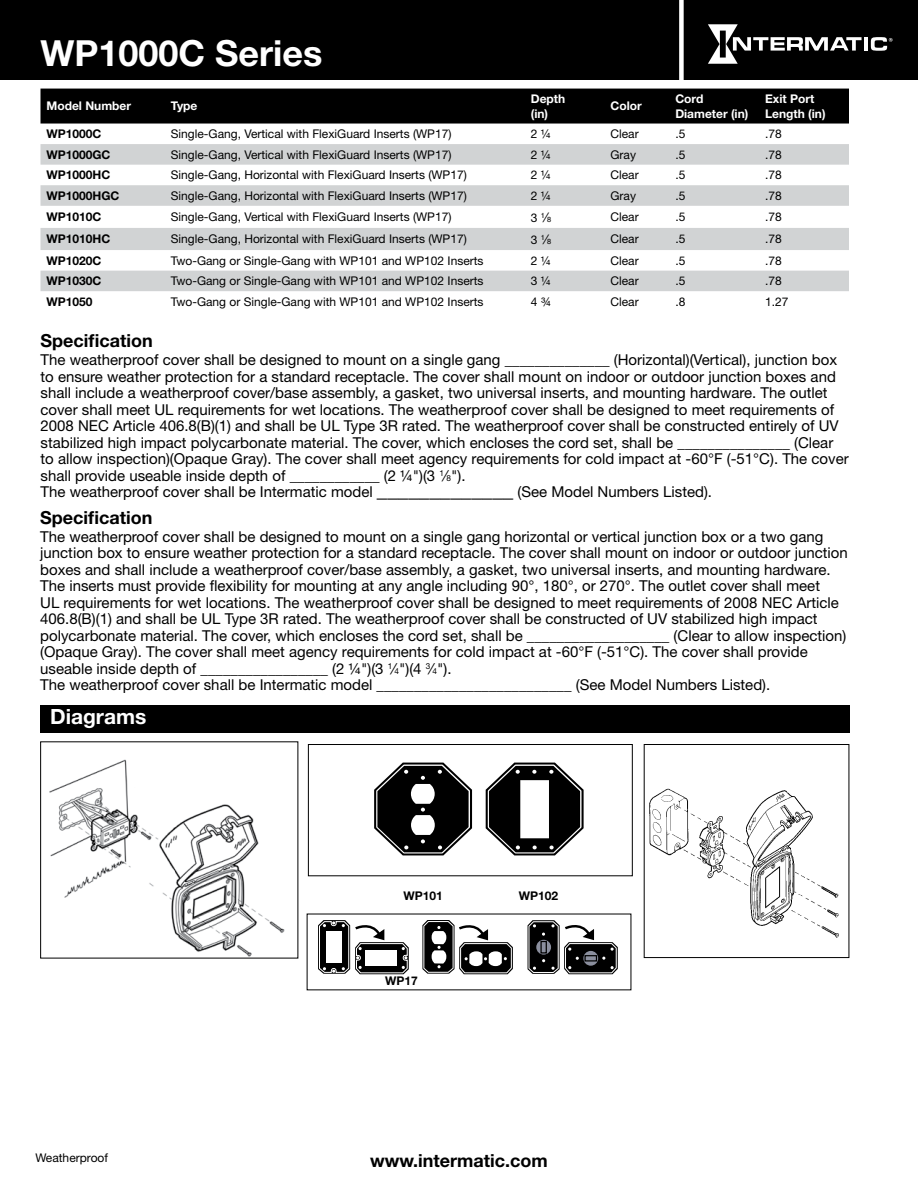
<style>
.page{position:relative;width:918px;height:1188px;background:#fff}
.page>*{position:absolute;margin:0;border:0;box-sizing:border-box;transform-origin:0 0}
.t1{font:700 36px "Helvetica Neue LT Std";color:#fff}
.t2{font:700 21px "Helvetica Neue LT Std";color:#fff}
.t3{font:700 18px "Helvetica Neue LT Std";color:#000}
.t4{font:15px/16.5px "Helvetica Neue LT Std";color:#000}
.t5{font:12px "Helvetica Neue LT Std";color:#000}
.t6{font:700 12px "Helvetica Neue LT Std";color:#000}
.t7{font:700 12px/14.4px "Helvetica Neue LT Std";color:#fff}
.t8{font:7.35px "Helvetica";color:#000}
.s1{font-family:"Helvetica Neue LT Std";font-size:12px}
.s2{font-size:13.5px}
.s3{font-size:8.25px}
.s4{font-size:21px}
</style>
<div class="page">
<div style="left:0;top:0;width:918px;height:80px;background:#000"></div>
<hr style="left:864px;top:37px;width:4px;height:14px;background:#fff">
<svg style="left:871px;top:37px;width:22px;height:14px"></svg>
<svg style="left:708px;top:24px;width:154px;height:40px"></svg>
<div style="left:679px;top:0;width:5px;height:82px;background:#fff"></div>
<div style="left:40px;top:705px;width:810px;height:28px;background:#000"></div>
<div style="left:40px;top:89px;width:809px;height:35px;background:#000"></div>
<svg style="left:40px;top:144px;width:809px;height:147px;fill:#d1d3d4"></svg>
<img style="left:49px;top:759px;width:236px;height:197px">
<img style="left:649px;top:788px;width:190px;height:150px">
<div style="left:644px;top:744px;width:205px;height:214px;border:1px solid #000"></div>
<svg style="left:318px;top:920px;width:91px;height:54px"></svg>
<svg style="left:422px;top:920px;width:91px;height:54px"></svg>
<svg style="left:528px;top:920px;width:90px;height:54px"></svg>
<svg style="left:374px;top:762px;width:99px;height:94px"></svg>
<svg style="left:485px;top:762px;width:99px;height:94px"></svg>
<div style="left:308px;top:744px;width:325px;height:132px;border:1px solid #000"></div>
<h1 class="t1" style="left:40px;top:31px;width:284px">WP1000C Series</h1>
<p class="t7" style="left:46px;top:99px;width:86px">Model Number</p>
<p class="t7" style="left:171px;top:99px;width:28px">Type</p>
<p class="t7" style="left:531px;top:91px;width:36px">Depth (in)</p>
<p class="t7" style="left:610px;top:99px;width:33px">Color</p>
<p class="t7" style="left:675px;top:91px;width:75px">Cord<br>Diameter (in)</p>
<p class="t7" style="left:765px;top:91px;width:62px">Exit Port<br>Length (in)</p>
<p class="t6" style="left:46px;top:126px;width:56px">WP1000C</p>
<p class="t5" style="left:171px;top:127px;width:282px">Single-Gang, Vertical with FlexiGuard Inserts (WP17)</p>
<p class="t5" style="left:531px;top:127px;width:22px">2 ¼</p>
<p class="t5" style="left:610px;top:127px;width:30px">Clear</p>
<p class="t5" style="left:675px;top:127px;width:12px">.5</p>
<p class="t5" style="left:765px;top:127px;width:18px">.78</p>
<p class="t6" style="left:46px;top:147px;width:66px">WP1000GC</p>
<p class="t5" style="left:171px;top:147px;width:282px">Single-Gang, Vertical with FlexiGuard Inserts (WP17)</p>
<p class="t5" style="left:531px;top:147px;width:22px">2 ¼</p>
<p class="t5" style="left:610px;top:147px;width:27px">Gray</p>
<p class="t5" style="left:675px;top:147px;width:12px">.5</p>
<p class="t5" style="left:765px;top:147px;width:18px">.78</p>
<p class="t6" style="left:46px;top:168px;width:65px">WP1000HC</p>
<p class="t5" style="left:171px;top:168px;width:297px">Single-Gang, Horizontal with FlexiGuard Inserts (WP17)</p>
<p class="t5" style="left:531px;top:168px;width:22px">2 ¼</p>
<p class="t5" style="left:610px;top:168px;width:30px">Clear</p>
<p class="t5" style="left:675px;top:168px;width:12px">.5</p>
<p class="t5" style="left:765px;top:168px;width:18px">.78</p>
<p class="t6" style="left:46px;top:188px;width:74px">WP1000HGC</p>
<p class="t5" style="left:171px;top:188px;width:297px">Single-Gang, Horizontal with FlexiGuard Inserts (WP17)</p>
<p class="t5" style="left:531px;top:188px;width:22px">2 ¼</p>
<p class="t5" style="left:610px;top:188px;width:27px">Gray</p>
<p class="t5" style="left:675px;top:188px;width:12px">.5</p>
<p class="t5" style="left:765px;top:188px;width:18px">.78</p>
<p class="t6" style="left:46px;top:209px;width:56px">WP1010C</p>
<p class="t5" style="left:171px;top:210px;width:282px">Single-Gang, Vertical with FlexiGuard Inserts (WP17)</p>
<p class="t8" style="left:531px;top:212px;width:22px"><span class="s1">3</span> 1<span class="s2">⁄</span>8</p>
<p class="t5" style="left:610px;top:210px;width:30px">Clear</p>
<p class="t5" style="left:675px;top:210px;width:12px">.5</p>
<p class="t5" style="left:765px;top:210px;width:18px">.78</p>
<p class="t6" style="left:46px;top:232px;width:65px">WP1010HC</p>
<p class="t5" style="left:171px;top:232px;width:297px">Single-Gang, Horizontal with FlexiGuard Inserts (WP17)</p>
<p class="t8" style="left:531px;top:234px;width:22px"><span class="s1">3</span> 1<span class="s2">⁄</span>8</p>
<p class="t5" style="left:610px;top:232px;width:30px">Clear</p>
<p class="t5" style="left:675px;top:232px;width:12px">.5</p>
<p class="t5" style="left:765px;top:232px;width:18px">.78</p>
<p class="t6" style="left:46px;top:253px;width:56px">WP1020C</p>
<p class="t5" style="left:171px;top:253px;width:314px">Two-Gang or Single-Gang with WP101 and WP102 Inserts</p>
<p class="t5" style="left:531px;top:253px;width:22px">2 ¼</p>
<p class="t5" style="left:610px;top:253px;width:30px">Clear</p>
<p class="t5" style="left:675px;top:253px;width:12px">.5</p>
<p class="t5" style="left:765px;top:253px;width:18px">.78</p>
<p class="t6" style="left:46px;top:273px;width:56px">WP1030C</p>
<p class="t5" style="left:171px;top:274px;width:314px">Two-Gang or Single-Gang with WP101 and WP102 Inserts</p>
<p class="t5" style="left:531px;top:274px;width:22px">3 ¼</p>
<p class="t5" style="left:610px;top:274px;width:30px">Clear</p>
<p class="t5" style="left:675px;top:274px;width:12px">.5</p>
<p class="t5" style="left:765px;top:274px;width:18px">.78</p>
<p class="t6" style="left:46px;top:294px;width:48px">WP1050</p>
<p class="t5" style="left:171px;top:294px;width:314px">Two-Gang or Single-Gang with WP101 and WP102 Inserts</p>
<p class="t5" style="left:531px;top:294px;width:22px">4 ¾</p>
<p class="t5" style="left:610px;top:294px;width:30px">Clear</p>
<p class="t5" style="left:675px;top:294px;width:12px">.8</p>
<p class="t5" style="left:765px;top:294px;width:25px">1.27</p>
<p class="t3" style="left:40px;top:330px;width:114px">Specification</p>
<p class="t4" style="left:40px;top:352px;width:810px">The weatherproof cover shall be designed to mount on a single gang ______________ (Horizontal)(Vertical), junction box to ensure weather protection for a standard receptacle. The cover shall mount on indoor or outdoor junction boxes and shall include a weatherproof cover/base assembly, a gasket, two universal inserts, and mounting hardware. The outlet cover shall meet UL requirements for wet locations. The weatherproof cover shall be designed to meet requirements of 2008 NEC Article 406.8(B)(1) and shall be UL Type 3R rated. The weatherproof cover shall be constructed entirely of UV stabilized high impact polycarbonate material. The cover, which encloses the cord set, shall be _______________ (Clear to allow inspection)(Opaque Gray). The cover shall meet agency requirements for cold impact at -60°F (-51°C). The cover shall provide useable inside depth of ____________ (2 ¼")(3 <sup>1</sup>⁄<span class="s3">8</span>").<br>The weatherproof cover shall be Intermatic model <span class="s4">_____________</span> (See Model Numbers Listed).</p>
<p class="t3" style="left:40px;top:506px;width:114px">Specification</p>
<p class="t4" style="left:40px;top:528px;width:809px">The weatherproof cover shall be designed to mount on a single gang horizontal or vertical junction box or a two gang junction box to ensure weather protection for a standard receptacle. The cover shall mount on indoor or outdoor junction boxes and shall include a weatherproof cover/base assembly, a gasket, two universal inserts, and mounting hardware.<br>The inserts must provide flexibility for mounting at any angle including 90°, 180°, or 270°. The outlet cover shall meet<br>UL requirements for wet locations. The weatherproof cover shall be designed to meet requirements of 2008 NEC Article 406.8(B)(1) and shall be UL Type 3R rated. The weatherproof cover shall be constructed of UV stabilized high impact polycarbonate material. The cover, which encloses the cord set, shall be ___________________ (Clear to allow inspection) (Opaque Gray). The cover shall meet agency requirements for cold impact at -60°F (-51°C). The cover shall provide useable inside depth of _________________ (2 ¼")(3 <sup>1</sup>⁄<span class="s3">4</span>")(4 <sup>3</sup>⁄<span class="s3">4</span>").<br>The weatherproof cover shall be Intermatic model __________________________ (See Model Numbers Listed).</p>
<h2 class="t2" style="left:50px;top:704px;width:98px">Diagrams</h2>
<p class="t6" style="left:403px;top:888px;width:41px">WP101</p>
<p class="t6" style="left:519px;top:888px;width:41px">WP102</p>
<p class="t6" style="left:385px;top:974px;width:34px">WP17</p>
<p class="t5" style="left:36px;top:1151px;width:74px">Weatherproof</p>
<p class="t3" style="left:370px;top:1150px;width:179px">www.intermatic.com</p>
</div>
